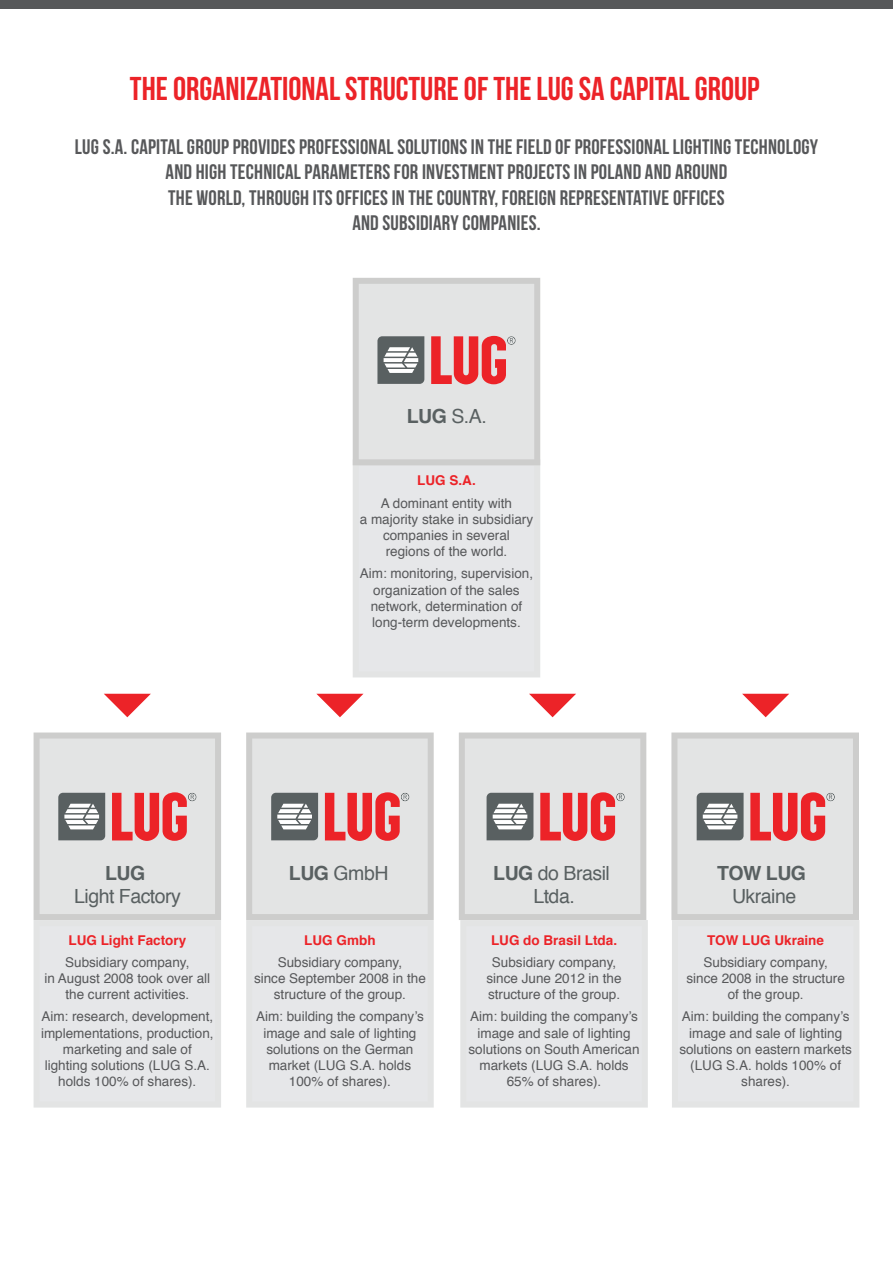
<style>
.page{position:relative;width:893px;height:1263px;background:#fff}
.page>*{position:absolute;margin:0;border:0;box-sizing:border-box;transform-origin:0 0}
.t1{font:33px "Bebas Neue";color:#ec2328}
.t2{font:21px/25.2px "Bebas Neue";letter-spacing:.01em;color:#57585a;text-align:center}
.t3{font:19.5px/23.4px "Helvetica";letter-spacing:-.025em;color:#596061;text-align:center}
.t4{font:700 19.5px "Helvetica";letter-spacing:-.025em;color:#596061}
.t5{font:13.5px/16.2px "Helvetica";color:#57585a;text-align:center}
.t6{font:700 13.5px "Helvetica";color:#ec2328}
.s1{font-weight:700}
</style>
<div class="page">
<svg style="left:353px;top:278px;width:187px;height:399px;background:#e0dbdc"></svg>
<svg style="left:104px;top:694px;width:47px;height:23px"></svg>
<svg style="left:316px;top:694px;width:47px;height:23px"></svg>
<svg style="left:529px;top:694px;width:47px;height:23px"></svg>
<svg style="left:742px;top:694px;width:47px;height:23px"></svg>
<svg style="left:34px;top:732px;width:187px;height:375px;background:#dfd7d8"></svg>
<svg style="left:246px;top:732px;width:188px;height:375px;background:#e0dadb"></svg>
<svg style="left:459px;top:732px;width:189px;height:375px;background:#e0dbdc"></svg>
<svg style="left:671px;top:732px;width:188px;height:375px;background:#e0dadb"></svg>
<div style="left:0;top:0;width:893px;height:9px;background:#57585a"></div>
<h1 class="t1" style="left:130px;top:70px;width:631px">THE ORGANIZATIONAL STRUCTURE OF THE LUG SA CAPITAL GROUP</h1>
<p class="t2" style="left:75px;top:134px;width:745px">LUG S.A. CAPITAL GROUP PROVIDES PROFESSIONAL SOLUTIONS IN THE FIELD OF PROFESSIONAL LIGHTING TECHNOLOGY AND HIGH TECHNICAL PARAMETERS FOR INVESTMENT PROJECTS IN POLAND AND AROUND<br>THE WORLD, THROUGH ITS OFFICES IN THE COUNTRY, FOREIGN REPRESENTATIVE OFFICES<br>AND SUBSIDIARY COMPANIES.</p>
<h3 class="t3" style="left:407px;top:405px;width:82px"><span class="s1">LUG</span> S.A.</h3>
<p class="t6" style="left:417px;top:470px;width:60px">LUG S.A.</p>
<p class="t5" style="left:360px;top:495px;width:175px">A dominant entity with<br>a majority stake in subsidiary companies in several regions of the world.</p>
<p class="t5" style="left:360px;top:566px;width:175px">Aim: monitoring, supervision, organization of the sales network, determination of long-term developments.</p>
<h3 class="t4" style="left:105px;top:857px;width:42px">LUG</h3>
<h3 class="t3" style="left:74px;top:885px;width:108px">Light Factory</h3>
<p class="t6" style="left:68px;top:929px;width:119px">LUG Light Factory</p>
<p class="t5" style="left:44px;top:954px;width:167px">Subsidiary company,<br>in August 2008 took over all the current activities.</p>
<p class="t5" style="left:41px;top:1009px;width:174px">Aim: research, development, implementations, production, marketing and sale of lighting solutions (LUG S.A. holds 100% of shares).</p>
<h3 class="t3" style="left:289px;top:862px;width:101px"><span class="s1">LUG</span> GmbH</h3>
<h3 class="t3" style="left:493px;top:862px;width:118px"><span class="s1">LUG</span> do Brasil<br>Ltda.</h3>
<p class="t6" style="left:304px;top:929px;width:73px">LUG Gmbh</p>
<p class="t5" style="left:254px;top:954px;width:173px">Subsidiary company,<br>since September 2008 in the structure of the group.</p>
<p class="t5" style="left:256px;top:1009px;width:169px">Aim: building the company’s image and sale of lighting solutions on the German market (LUG S.A. holds<br>100% of shares).</p>
<p class="t6" style="left:491px;top:929px;width:128px">LUG do Brasil Ltda.</p>
<p class="t5" style="left:486px;top:954px;width:137px">Subsidiary company, since June 2012 in the structure of the group.</p>
<p class="t5" style="left:468px;top:1009px;width:173px">Aim: building the company’s image and sale of lighting solutions on South American markets (LUG S.A. holds<br>65% of shares).</p>
<h3 class="t4" style="left:717px;top:857px;width:90px">TOW LUG</h3>
<h3 class="t3" style="left:732px;top:885px;width:66px">Ukraine</h3>
<p class="t6" style="left:707px;top:929px;width:118px">TOW LUG Ukraine</p>
<p class="t5" style="left:686px;top:954px;width:160px">Subsidiary company, since 2008 in the structure of the group.</p>
<p class="t5" style="left:679px;top:1009px;width:174px">Aim: building the company’s image and sale of lighting solutions on eastern markets (LUG S.A. holds 100% of shares).</p>
</div>
